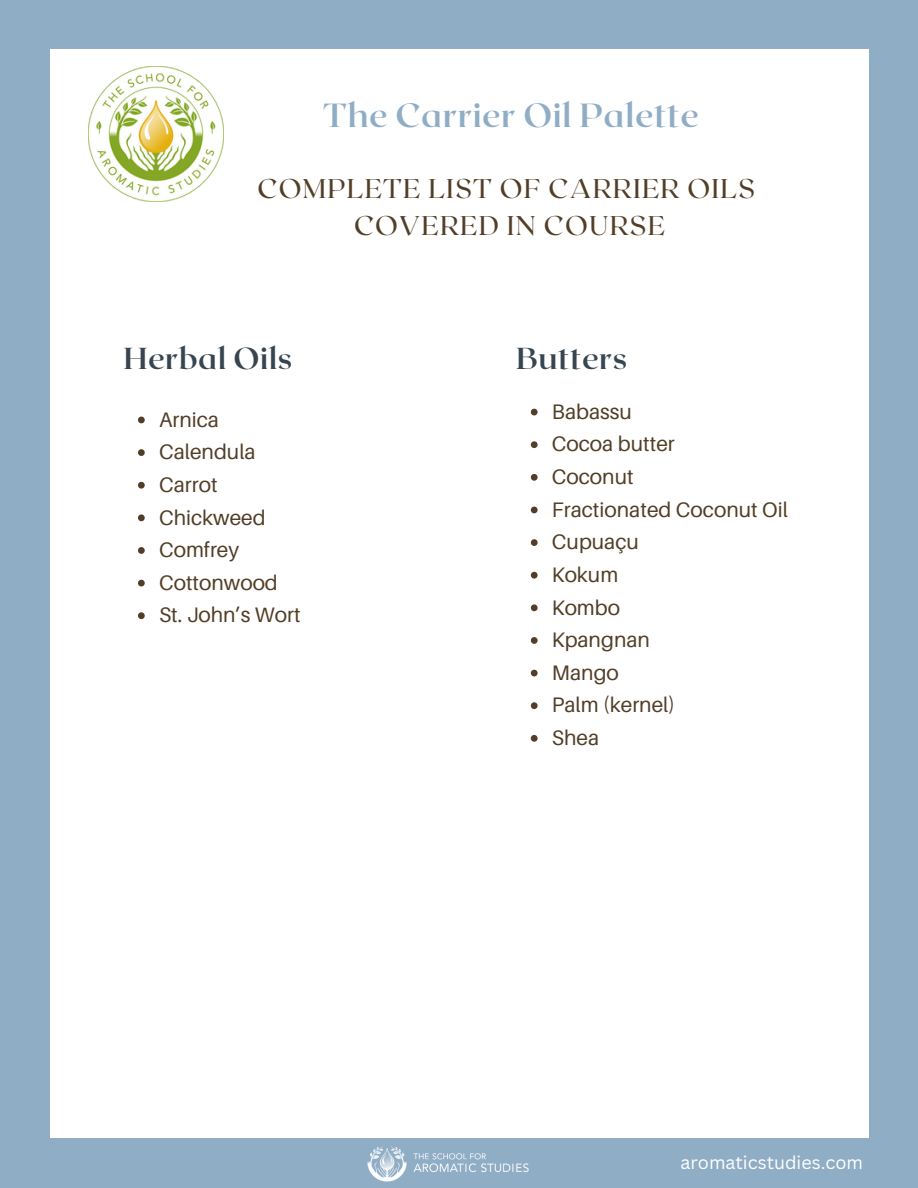
<style>
.page{position:relative;width:918px;height:1188px;background:#90adc6}
.page>*{position:absolute;margin:0;border:0;box-sizing:border-box;transform-origin:0 0}
.t1{font:700 33.45px "Roxborough CF";letter-spacing:.02em;color:#90adc6}
.t2{font:700 30.3px "Roxborough CF";letter-spacing:.02em;color:#36454f}
.t3{font:27px/37.2px "Roxborough CF";letter-spacing:.05em;color:#523e27;text-align:center}
.t4{font:21px/32.7px "Aileron";color:#523e27}
.t5{font:18px "Canva Sans";color:#fff}
</style>
<div class="page">
<div style="left:50px;top:49px;width:819px;height:1089px;background:#fff"></div>
<img style="left:89px;top:67px;width:135px;height:135px">
<img style="left:367px;top:1146px;width:162px;height:36px">
<svg style="left:138px;top:417px;width:7px;height:6px"></svg>
<svg style="left:138px;top:449px;width:7px;height:7px"></svg>
<svg style="left:138px;top:482px;width:7px;height:7px"></svg>
<svg style="left:138px;top:514px;width:7px;height:7px"></svg>
<svg style="left:138px;top:547px;width:7px;height:7px"></svg>
<svg style="left:138px;top:580px;width:7px;height:6px"></svg>
<svg style="left:138px;top:612px;width:7px;height:7px"></svg>
<svg style="left:531px;top:409px;width:7px;height:6px"></svg>
<svg style="left:531px;top:441px;width:7px;height:7px"></svg>
<svg style="left:531px;top:474px;width:7px;height:7px"></svg>
<svg style="left:531px;top:507px;width:7px;height:6px"></svg>
<svg style="left:531px;top:539px;width:7px;height:7px"></svg>
<svg style="left:531px;top:572px;width:7px;height:7px"></svg>
<svg style="left:531px;top:604px;width:7px;height:7px"></svg>
<svg style="left:531px;top:637px;width:7px;height:7px"></svg>
<svg style="left:531px;top:670px;width:7px;height:6px"></svg>
<svg style="left:531px;top:702px;width:7px;height:7px"></svg>
<svg style="left:531px;top:735px;width:7px;height:7px"></svg>
<h1 class="t1" style="left:323px;top:94px;width:377px">The Carrier Oil Palette</h1>
<p class="t3" style="left:258px;top:169px;width:499px">COMPLETE LIST OF CARRIER OILS<br>COVERED IN COURSE</p>
<h2 class="t2" style="left:123px;top:338px;width:170px">Herbal Oils</h2>
<p class="t4" style="left:159px;top:403px;width:143px">Arnica<br>Calendula<br>Carrot<br>Chickweed<br>Comfrey<br>Cottonwood<br>St. John’s Wort</p>
<h2 class="t2" style="left:516px;top:338px;width:112px">Butters</h2>
<p class="t4" style="left:552px;top:395px;width:238px">Babassu<br>Cocoa butter<br>Coconut<br>Fractionated Coconut Oil<br>Cupuaçu<br>Kokum<br>Kombo<br>Kpangnan<br>Mango<br>Palm (kernel)<br>Shea</p>
<p class="t5" style="left:680px;top:1150px;width:184px">aromaticstudies.com</p>
</div>
